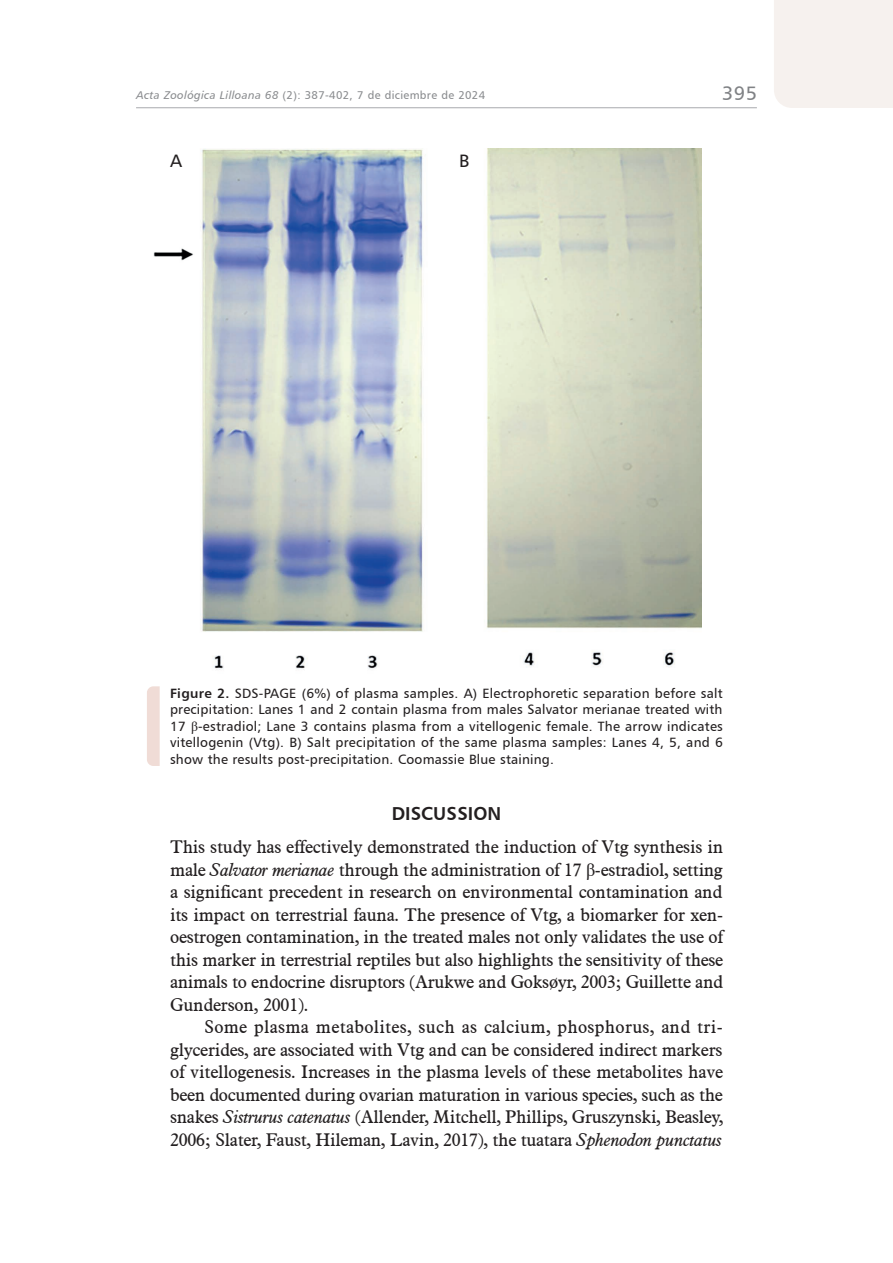
<style>
.page{position:relative;width:893px;height:1263px;background:#fff}
.page>*{position:absolute;margin:0;border:0;box-sizing:border-box;transform-origin:0 0}
.t1{font:19.5px "Humanist 777 BT Roman B";color:#808285}
.t2{font:18.75px "Humanist 777 BT Bold B";color:#231f20}
.t3{font:18px/22.5px "Aldine 721 BT";letter-spacing:-.015em;color:#231f20;text-align:justify}
.t4{font:18px "Humanist 777 BT Roman B";color:#231f20}
.t5{font:13.5px/16.5px "Humanist 777 BT Roman B";letter-spacing:.015em;color:#231f20;text-align:justify}
.t6{font:11.25px "Humanist 777 BT Roman B";letter-spacing:.03em;color:#8a8c8f}
.s1{font-family:"Humanist 777 BT Italic B"}
.s2{font-family:"Humanist 777 BT Bold B"}
.s3{font-family:"Times New Roman"}
.s4{font-style:italic}
</style>
<div class="page">
<hr style="left:136px;top:107px;width:621px;height:1px;background:#a8a9ad">
<div style="left:774px;top:0;width:119px;height:108px;background:#f6f1ee"></div>
<img style="left:201px;top:149px;width:223px;height:521px">
<img style="left:153px;top:248px;width:40px;height:13px">
<img style="left:486px;top:149px;width:216px;height:519px">
<svg style="left:147px;top:686px;width:13px;height:80px"></svg>
<p class="t6" style="left:136px;top:88px;width:351px"><span class="s1">Acta Zoológica Lilloana 68</span> (2): 387-402, 7 de diciembre de 2024</p>
<p class="t1" style="left:722px;top:81px;width:36px">395</p>
<p class="t4" style="left:170px;top:149px;width:13px">A</p>
<p class="t4" style="left:459px;top:149px;width:12px">B</p>
<p class="t5" style="left:170px;top:685px;width:554px"><span class="s2">Figure 2.</span> SDS-PAGE (6%) of plasma samples. A) Electrophoretic separation before salt precipitation: Lanes 1 and 2 contain plasma from males Salvator merianae treated with 17 <span class="s3">β</span>-estradiol; Lane 3 contains plasma from a vitellogenic female. The arrow indicates vitellogenin (Vtg). B) Salt precipitation of the same plasma samples: Lanes 4, 5, and 6 show the results post-precipitation. Coomassie Blue staining.</p>
<p class="t2" style="left:392px;top:802px;width:111px">DISCUSSION</p>
<p class="t3" style="left:170px;top:835px;width:555px">This study has effectively demonstrated the induction of Vtg synthesis in male <span class="s4">Salvator merianae</span> through the administration of 17 <span class="s3">β</span>-estradiol, setting a significant precedent in research on environmental contamination and its impact on terrestrial fauna. The presence of Vtg, a biomarker for xen&shy;oestrogen contamination, in the treated males not only validates the use of this marker in terrestrial reptiles but also highlights the sensitivity of these animals to endocrine disruptors (Arukwe and Goksøyr, 2003; Guillette and Gunderson, 2001).</p>
<p class="t3" style="left:170px;top:1015px;width:555px;text-indent:34px">Some plasma metabolites, such as calcium, phosphorus, and tri&shy;glycerides, are associated with Vtg and can be considered indirect markers of vitellogenesis. Increases in the plasma levels of these metabolites have been documented during ovarian maturation in various species, such as the snakes <span class="s4">Sistrurus catenatus</span> (Allender, Mitchell, Phillips, Gruszynski, Beasley, 2006; Slater, Faust, Hileman, Lavin, 2017), the tuatara <span class="s4">Sphenodon punctatus</span></p>
</div>
